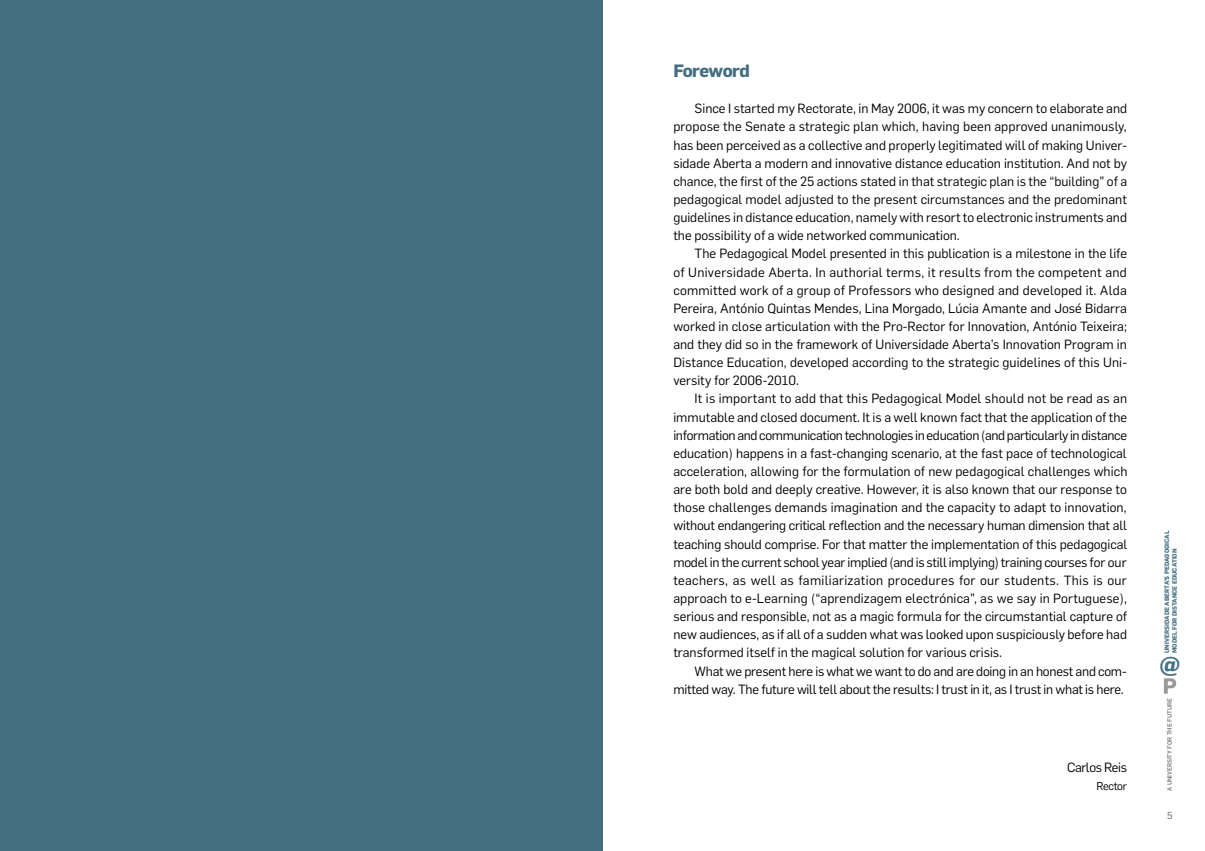
<style>
.page{position:relative;width:1205px;height:851px;background:#fff}
.page>*{position:absolute;margin:0;border:0;box-sizing:border-box;transform-origin:0 0}
.t1{font:700 22.12px "Flama Basic";color:#446f81}
.t2{font:700 17.5px "Flama Basic";letter-spacing:-.03em;color:#446f81}
.t3{font:13.12px/18.1px "Flama Basic";color:#000;text-align:justify}
.t4{font:13.12px/18.1px "Flama Basic";letter-spacing:-.02em;color:#000;text-align:right}
.t5{font:13.12px "Flama Basic";letter-spacing:-.03em;color:#000}
.t6{font:11.25px "Flama Basic";letter-spacing:-.03em;color:#000}
.t7{font:10px "Flama Basic";color:#666}
.t8{font:700 6.25px/7.5px "Flama Basic";color:#446f81}
.t9{font:500 6.25px "Flama Basic";color:#808080}
</style>
<div class="page">
<svg style="left:1164px;top:678px;width:12px;height:15px"></svg>
<div style="left:0;top:0;width:602px;height:850px;background:#446f81"></div>
<h2 class="t2" style="left:673px;top:63px;width:78px">Foreword</h2>
<p class="t3" style="left:673px;top:100px;width:455px;text-indent:21px">Since I started my Rectorate, in May 2006, it was my concern to elaborate and propose the Senate a strategic plan which, having been approved unanimously, has been perceived as a collective and properly legitimated will of making Univer&shy;sidade Aberta a modern and innovative distance education institution. And not by chance, the first of the 25 actions stated in that strategic plan is the “building” of a pedagogical model adjusted to the present circumstances and the predominant guidelines in distance education, namely with resort to electronic instruments and the possibility of a wide networked communication.</p>
<p class="t3" style="left:673px;top:245px;width:455px;text-indent:21px">The Pedagogical Model presented in this publication is a milestone in the life of Universidade Aberta. In authorial terms, it results from the competent and committed work of a group of Professors who designed and developed it. Alda Pereira, António Quintas Mendes, Lina Morgado, Lúcia Amante and José Bidarra worked in close articulation with the Pro-Rector for Innovation, António Teixeira; and they did so in the framework of Universidade Aberta’s Innovation Program in Distance Education, developed according to the strategic guidelines of this Uni&shy;versity for 2006-2010.</p>
<p class="t3" style="left:673px;top:390px;width:455px;text-indent:21px">It is important to add that this Pedagogical Model should not be read as an immutable and closed document. It is a well known fact that the application of the information and communication technologies in education (and particularly in distance education) happens in a fast-changing scenario, at the fast pace of technological acceleration, allowing for the formulation of new pedagogical challenges which are both bold and deeply creative. However, it is also known that our response to those challenges demands imagination and the capacity to adapt to innovation, without endangering critical reflection and the necessary human dimension that all teaching should comprise. For that matter the implementation of this pedagogical model in the current school year implied (and is still implying) training courses for our teachers, as well as familiarization procedures for our students. This is our approach to e-Learning (“aprendizagem electrónica”, as we say in Portuguese), serious and responsible, not as a magic formula for the circumstantial capture of new audiences, as if all of a sudden what was looked upon suspiciously before had transformed itself in the magical solution for various crisis.</p>
<p class="t4" style="left:673px;top:662px;width:455px">What we present here is what we want to do and are doing in an honest and com&shy;mitted way. The future will tell about the results: I trust in it, as I trust in what is here.</p>
<p class="t5" style="left:1067px;top:760px;width:61px">Carlos Reis</p>
<p class="t6" style="left:1096px;top:780px;width:32px">Rector</p>
<p class="t8" style="left:1163px;top:652px;width:124px;rotate:-90deg">UNIVERSIDADE ABERTA’S PEDAGOGICAL<br>MODEL FOR DISTANCE EDUCATION</p>
<h1 class="t1" style="left:1159px;top:654px;width:22px">@</h1>
<p class="t9" style="left:1166px;top:790px;width:94px;rotate:-90deg">A UNIVERSITY FOR THE FUTURE</p>
<p class="t7" style="left:1167px;top:810px;width:7px">5</p>
</div>
